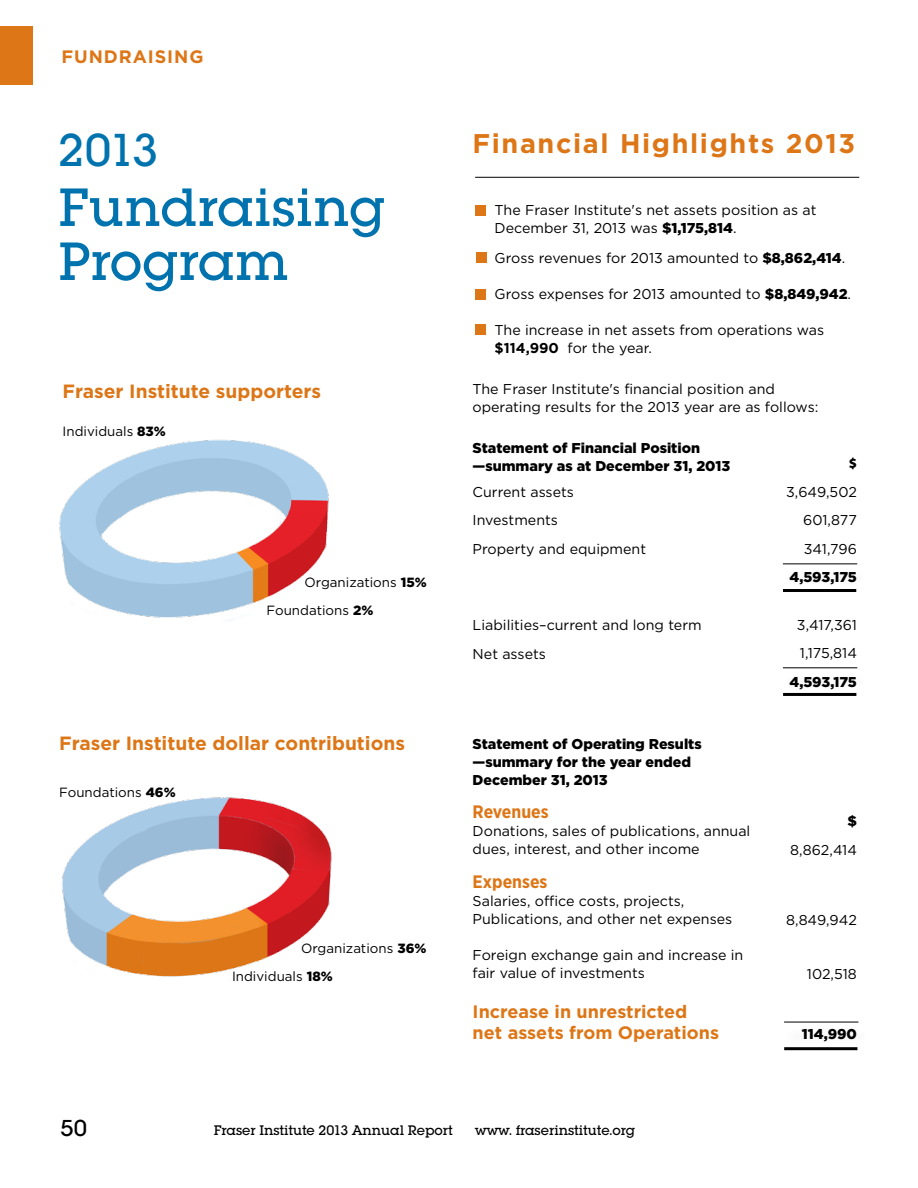
<style>
.page{position:relative;width:918px;height:1188px;background:#fff}
.page>*{position:absolute;margin:0;border:0;box-sizing:border-box;transform-origin:0 0}
.t1{font:500 52.5px/54px "Lubalin Graph Std";color:#0073ae}
.t2{font:500 45px "Lubalin Graph Std";color:#0073ae}
.t3{font:700 27px "Gotham";letter-spacing:.06em;color:#dd7616}
.t4{font:500 22.5px "Lubalin Graph Std";color:#000}
.t5{font:700 19.2px "Gotham";color:#dd7616}
.t6{font:700 18px/21.6px "Gotham";color:#dd7616}
.t7{font:700 18px "Gotham Narrow";color:#dd7616}
.t8{font:700 18px "Gotham";letter-spacing:.05em;color:#dd7616}
.t9{font:14.25px/28.5px "Gotham";color:#000}
.t10{font:900 14.25px/18px "Gotham";color:#000}
.t11{font:900 14.25px "Myriad Pro";color:#000}
.t12{font:500 13.5px "Lubalin Graph Std";color:#000}
.t13{font:13.35px/27.8px "Gotham";color:#000}
.s1{font-weight:900}
.s2{font-weight:700}
</style>
<div class="page">
<hr style="left:783px;top:563px;width:74px;height:1px;background:#000">
<hr style="left:783px;top:589px;width:73px;height:3px;background:#000">
<hr style="left:475px;top:177px;width:384px;height:1px;background:#000">
<div style="left:475px;top:205px;width:11px;height:11px;background:#dd7616"></div>
<div style="left:476px;top:253px;width:10px;height:10px;background:#dd7616"></div>
<div style="left:475px;top:289px;width:11px;height:10px;background:#dd7616"></div>
<div style="left:475px;top:325px;width:11px;height:10px;background:#dd7616"></div>
<img style="left:59px;top:439px;width:270px;height:179px">
<img style="left:62px;top:797px;width:270px;height:180px">
<div style="left:0;top:26px;width:32px;height:58px;background:#dd7616"></div>
<hr style="left:783px;top:667px;width:74px;height:1px;background:#000">
<hr style="left:783px;top:693px;width:73px;height:3px;background:#000">
<hr style="left:784px;top:1022px;width:74px;height:1px;background:#000">
<hr style="left:784px;top:1047px;width:73px;height:3px;background:#000">
<p class="t8" style="left:62px;top:45px;width:143px">FUNDRAISING</p>
<h2 class="t2" style="left:58px;top:122px;width:102px">2013</h2>
<h1 class="t1" style="left:58px;top:180px;width:329px">Fundraising<br>Program</h1>
<h3 class="t5" style="left:63px;top:378px;width:260px">Fraser Institute supporters</h3>
<p class="t13" style="left:63px;top:417px;width:105px">Individuals <span class="s1">83%</span></p>
<p class="t13" style="left:305px;top:569px;width:124px">Organizations <span class="s1">15%</span></p>
<p class="t13" style="left:267px;top:597px;width:108px">Foundations <span class="s1">2%</span></p>
<h3 class="t5" style="left:59px;top:730px;width:347px">Fraser Institute dollar contributions</h3>
<p class="t13" style="left:59px;top:778px;width:118px">Foundations <span class="s1">46%</span></p>
<p class="t13" style="left:232px;top:934px;width:196px;text-indent:69px">Organizations <span class="s1">36%<br></span>Individuals <span class="s1">18%</span></p>
<h3 class="t3" style="left:472px;top:126px;width:384px">Financial Highlights 2013</h3>
<p class="t9" style="left:495px;top:201px;width:323px;line-height:18px">The Fraser Institute's net assets position as at<br>December 31, 2013 was <span class="s1">$1,175,814</span>.</p>
<p class="t9" style="left:495px;top:243px;width:352px">Gross revenues for 2013 amounted to <span class="s1">$8,862,414</span>.</p>
<p class="t9" style="left:495px;top:279px;width:358px">Gross expenses for 2013 amounted to <span class="s1">$8,849,942</span>.</p>
<p class="t9" style="left:495px;top:321px;width:331px;line-height:18px">The increase in net assets from operations was <span class="s2">$114,990</span> for the year.</p>
<p class="t9" style="left:472px;top:379px;width:347px;line-height:18px">The Fraser Institute's financial position and operating results for the 2013 year are as follows:</p>
<p class="t10" style="left:473px;top:439px;width:259px">Statement of Financial Position —summary as at December 31, 2013</p>
<p class="t9" style="left:473px;top:477px;width:175px">Current assets<br>Investments<br>Property and equipment</p>
<p class="t9" style="left:473px;top:611px;width:231px">Liabilities–current and long term<br>Net assets</p>
<p class="t10" style="left:473px;top:735px;width:231px">Statement of Operating Results —summary for the year ended<br>December 31, 2013</p>
<p class="t7" style="left:473px;top:801px;width:78px">Revenues</p>
<p class="t9" style="left:473px;top:822px;width:279px;line-height:18px">Donations, sales of publications, annual dues, interest, and other income</p>
<p class="t7" style="left:473px;top:870px;width:76px">Expenses</p>
<p class="t9" style="left:473px;top:892px;width:261px;line-height:18px">Salaries, office costs, projects,<br>Publications, and other net expenses</p>
<p class="t9" style="left:473px;top:946px;width:272px;line-height:18px">Foreign exchange gain and increase in fair value of investments</p>
<p class="t6" style="left:473px;top:1000px;width:248px">Increase in unrestricted net assets from Operations</p>
<p class="t11" style="left:849px;top:454px;width:10px">$</p>
<p class="t9" style="left:803px;top:477px;width:55px;text-align:justify;text-indent:-17px">3,649,502<br>601,877<br>341,796</p>
<p class="t10" style="left:790px;top:568px;width:69px">4,593,175</p>
<p class="t9" style="left:797px;top:610px;width:61px">3,417,361<br>1,175,814</p>
<p class="t10" style="left:790px;top:673px;width:69px">4,593,175</p>
<p class="t10" style="left:847px;top:812px;width:11px">$</p>
<p class="t9" style="left:790px;top:835px;width:68px">8,862,414</p>
<p class="t9" style="left:786px;top:906px;width:72px">8,849,942</p>
<p class="t9" style="left:807px;top:960px;width:51px">102,518</p>
<p class="t10" style="left:802px;top:1025px;width:57px">114,990</p>
<h3 class="t4" style="left:60px;top:1114px;width:28px">50</h3>
<p class="t12" style="left:214px;top:1122px;width:241px">Fraser Institute 2013 Annual Report</p>
<p class="t12" style="left:475px;top:1122px;width:162px">www. fraserinstitute.org</p>
</div>
